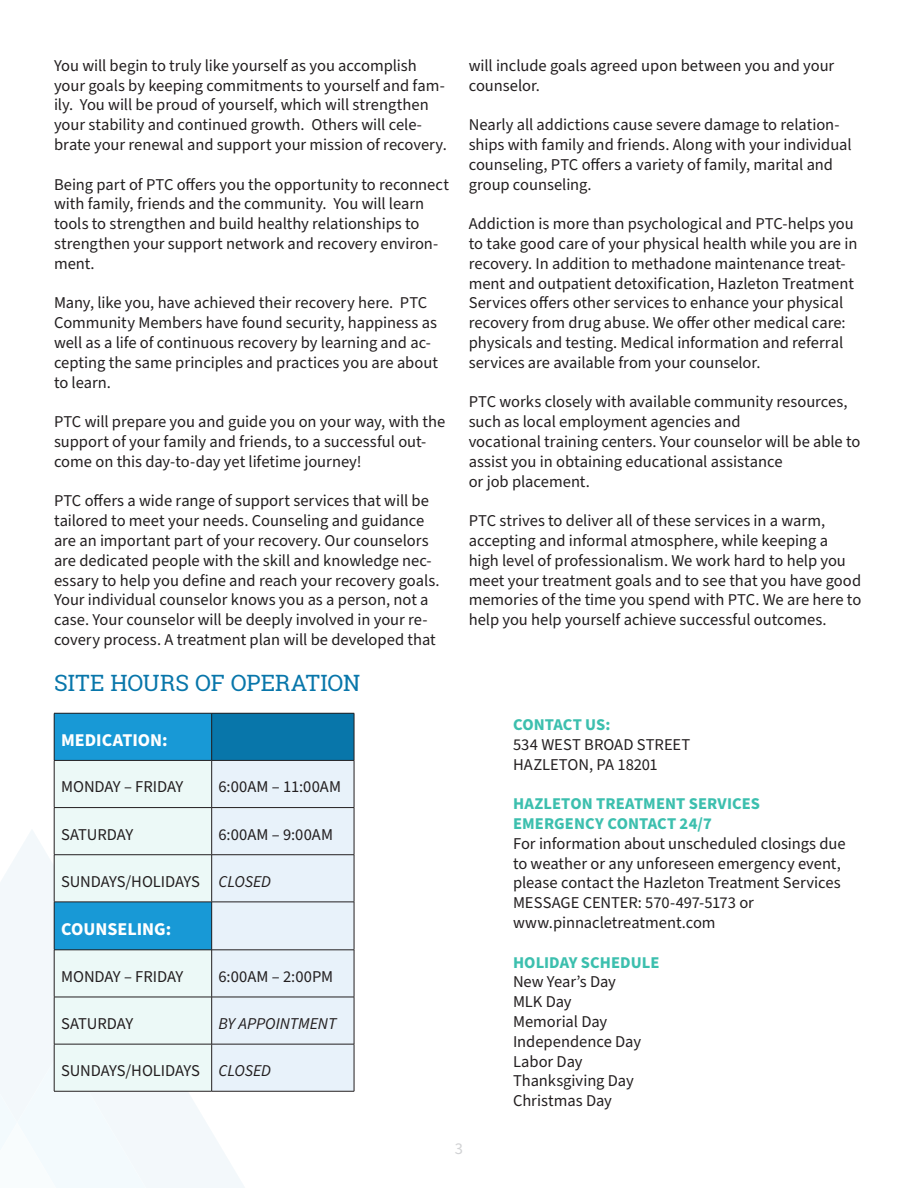
<style>
.page{position:relative;width:918px;height:1188px;background:#fff}
.page>*{position:absolute;margin:0;border:0;box-sizing:border-box;transform-origin:0 0}
.t1{font:22.5px "Roboto Slab";letter-spacing:-.005em;color:#0876aa}
.t2{font:700 18px "Source Sans Pro";color:#fff}
.t3{font:16.5px/19.8px "Source Sans Pro";letter-spacing:-.005em;color:#231f20}
.t4{font:700 16.5px "Source Sans Pro";letter-spacing:.005em;color:#3cbfae}
.t5{font:italic 16.5px "Source Sans Pro";letter-spacing:-.005em;color:#231f20}
.t6{font:16.5px "Source Sans Pro";color:#d1d2d4}
</style>
<div class="page">
<svg style="left:0;top:829px;width:245px;height:359px;fill:#f3f8fb"></svg>
<div style="left:0;top:988px;width:152px;height:200px;background:#f3fafd"></div>
<div style="left:54px;top:713px;width:158px;height:47px;background:#1899d6"></div>
<div style="left:212px;top:713px;width:142px;height:47px;background:#0876aa"></div>
<div style="left:55px;top:761px;width:156px;height:330px;background:#ecf9f7"></div>
<div style="left:212px;top:761px;width:142px;height:330px;background:#e8f2fa"></div>
<div style="left:54px;top:902px;width:158px;height:48px;background:#1899d6"></div>
<hr style="left:54px;top:713px;width:158px;height:1px;background:#231f20">
<hr style="left:54px;top:713px;width:1px;height:47px;background:#231f20">
<hr style="left:212px;top:713px;width:142px;height:1px;background:#231f20">
<hr style="left:211px;top:713px;width:1px;height:47px;background:#231f20">
<hr style="left:354px;top:713px;width:1px;height:47px;background:#231f20">
<hr style="left:54px;top:760px;width:158px;height:1px;background:#231f20">
<hr style="left:54px;top:761px;width:1px;height:46px;background:#231f20">
<hr style="left:212px;top:760px;width:142px;height:1px;background:#231f20">
<hr style="left:211px;top:761px;width:1px;height:46px;background:#231f20">
<hr style="left:354px;top:761px;width:1px;height:46px;background:#231f20">
<hr style="left:54px;top:807px;width:158px;height:1px;background:#231f20">
<hr style="left:54px;top:808px;width:1px;height:47px;background:#231f20">
<hr style="left:212px;top:807px;width:142px;height:1px;background:#231f20">
<hr style="left:211px;top:808px;width:1px;height:47px;background:#231f20">
<hr style="left:354px;top:808px;width:1px;height:47px;background:#231f20">
<hr style="left:54px;top:854px;width:158px;height:1px;background:#231f20">
<hr style="left:54px;top:855px;width:1px;height:47px;background:#231f20">
<hr style="left:212px;top:854px;width:142px;height:1px;background:#231f20">
<hr style="left:211px;top:855px;width:1px;height:47px;background:#231f20">
<hr style="left:354px;top:855px;width:1px;height:47px;background:#231f20">
<hr style="left:212px;top:902px;width:142px;height:1px;background:#231f20">
<hr style="left:211px;top:902px;width:1px;height:48px;background:#231f20">
<hr style="left:354px;top:902px;width:1px;height:48px;background:#231f20">
<hr style="left:54px;top:950px;width:1px;height:47px;background:#231f20">
<hr style="left:212px;top:950px;width:142px;height:1px;background:#231f20">
<hr style="left:211px;top:950px;width:1px;height:47px;background:#231f20">
<hr style="left:354px;top:950px;width:1px;height:47px;background:#231f20">
<hr style="left:54px;top:997px;width:158px;height:1px;background:#231f20">
<hr style="left:54px;top:997px;width:1px;height:47px;background:#231f20">
<hr style="left:212px;top:997px;width:142px;height:1px;background:#231f20">
<hr style="left:211px;top:997px;width:1px;height:47px;background:#231f20">
<hr style="left:354px;top:997px;width:1px;height:47px;background:#231f20">
<hr style="left:54px;top:1044px;width:158px;height:1px;background:#231f20">
<hr style="left:54px;top:1044px;width:1px;height:47px;background:#231f20">
<hr style="left:212px;top:1044px;width:142px;height:1px;background:#231f20">
<hr style="left:211px;top:1044px;width:1px;height:47px;background:#231f20">
<hr style="left:354px;top:1044px;width:1px;height:47px;background:#231f20">
<hr style="left:54px;top:1091px;width:158px;height:1px;background:#231f20">
<hr style="left:212px;top:1091px;width:142px;height:1px;background:#231f20">
<hr style="left:54px;top:902px;width:158px;height:1px;background:#231f20">
<hr style="left:54px;top:902px;width:1px;height:48px;background:#231f20">
<hr style="left:54px;top:950px;width:158px;height:1px;background:#231f20">
<p class="t3" style="left:54px;top:56px;width:394px">You will begin to truly like yourself as you accomplish your goals by keeping commitments to yourself and fam&shy;ily. You will be proud of yourself, which will strengthen your stability and continued growth. Others will cele&shy;brate your renewal and support your mission of recovery.</p>
<p class="t3" style="left:54px;top:175px;width:397px">Being part of PTC offers you the opportunity to reconnect with family, friends and the community. You will learn tools to strengthen and build healthy relationships to strengthen your support network and recovery environ&shy;ment.</p>
<p class="t3" style="left:54px;top:294px;width:385px">Many, like you, have achieved their recovery here. PTC Community Members have found security, happiness as well as a life of continuous recovery by learning and ac&shy;cepting the same principles and practices you are about to learn.</p>
<p class="t3" style="left:54px;top:412px;width:393px">PTC will prepare you and guide you on your way, with the support of your family and friends, to a successful out&shy;come on this day-to-day yet lifetime journey!</p>
<p class="t3" style="left:54px;top:492px;width:387px">PTC offers a wide range of support services that will be tailored to meet your needs. Counseling and guidance are an important part of your recovery. Our counselors are dedicated people with the skill and knowledge nec&shy;essary to help you define and reach your recovery goals.<br>Your individual counselor knows you as a person, not a case. Your counselor will be deeply involved in your re&shy;covery process. A treatment plan will be developed that</p>
<p class="t1" style="left:54px;top:668px;width:308px">SITE HOURS OF OPERATION</p>
<p class="t2" style="left:61px;top:728px;width:108px">MEDICATION:</p>
<p class="t3" style="left:61px;top:778px;width:124px">MONDAY – FRIDAY</p>
<p class="t3" style="left:219px;top:778px;width:124px">6:00AM – 11:00AM</p>
<p class="t3" style="left:61px;top:825px;width:74px">SATURDAY</p>
<p class="t3" style="left:219px;top:825px;width:116px">6:00AM – 9:00AM</p>
<p class="t3" style="left:61px;top:872px;width:141px">SUNDAYS/HOLIDAYS</p>
<p class="t5" style="left:219px;top:870px;width:54px">CLOSED</p>
<p class="t2" style="left:61px;top:917px;width:112px">COUNSELING:</p>
<p class="t3" style="left:61px;top:967px;width:124px">MONDAY – FRIDAY</p>
<p class="t3" style="left:219px;top:967px;width:116px">6:00AM – 2:00PM</p>
<p class="t3" style="left:61px;top:1014px;width:74px">SATURDAY</p>
<p class="t5" style="left:219px;top:1013px;width:119px">BY APPOINTMENT</p>
<p class="t3" style="left:61px;top:1061px;width:141px">SUNDAYS/HOLIDAYS</p>
<p class="t5" style="left:219px;top:1060px;width:54px">CLOSED</p>
<p class="t3" style="left:469px;top:56px;width:367px">will include goals agreed upon between you and your counselor.</p>
<p class="t3" style="left:469px;top:115px;width:384px">Nearly all addictions cause severe damage to relation&shy;ships with family and friends. Along with your individual counseling, PTC offers a variety of family, marital and group counseling.</p>
<p class="t3" style="left:469px;top:214px;width:390px">Addiction is more than psychological and PTC-helps you to take good care of your physical health while you are in recovery. In addition to methadone maintenance treat&shy;ment and outpatient detoxification, Hazleton Treatment Services offers other services to enhance your physical recovery from drug abuse. We offer other medical care: physicals and testing. Medical information and referral services are available from your counselor.</p>
<p class="t3" style="left:469px;top:393px;width:381px">PTC works closely with available community resources, such as local employment agencies and</p>
<p class="t3" style="left:469px;top:432px;width:393px">vocational training centers. Your counselor will be able to assist you in obtaining educational assistance</p>
<p class="t3" style="left:469px;top:472px;width:123px">or job placement.</p>
<p class="t3" style="left:469px;top:511px;width:394px">PTC strives to deliver all of these services in a warm, accepting and informal atmosphere, while keeping a high level of professionalism. We work hard to help you meet your treatment goals and to see that you have good memories of the time you spend with PTC. We are here to help you help yourself achieve successful outcomes.</p>
<p class="t4" style="left:513px;top:713px;width:99px">CONTACT US:</p>
<p class="t3" style="left:513px;top:735px;width:179px">534 WEST BROAD STREET</p>
<p class="t3" style="left:513px;top:755px;width:146px">HAZLETON, PA 18201</p>
<p class="t4" style="left:513px;top:792px;width:249px">HAZLETON TREATMENT SERVICES</p>
<p class="t4" style="left:513px;top:812px;width:200px">EMERGENCY CONTACT 24/7</p>
<p class="t3" style="left:513px;top:834px;width:334px">For information about unscheduled closings due to weather or any unforeseen emergency event, please contact the Hazleton Treatment Services MESSAGE CENTER: 570-497-5173 or</p>
<p class="t3" style="left:513px;top:913px;width:204px">www.pinnacletreatment.com</p>
<p class="t4" style="left:513px;top:951px;width:148px">HOLIDAY SCHEDULE</p>
<p class="t3" style="left:513px;top:973px;width:105px">New Year’s Day</p>
<p class="t3" style="left:513px;top:992px;width:60px">MLK Day</p>
<p class="t3" style="left:513px;top:1012px;width:96px">Memorial Day</p>
<p class="t3" style="left:513px;top:1032px;width:130px">Independence Day</p>
<p class="t3" style="left:513px;top:1052px;width:71px">Labor Day</p>
<p class="t3" style="left:513px;top:1072px;width:122px">Thanksgiving Day</p>
<p class="t3" style="left:513px;top:1091px;width:100px">Christmas Day</p>
<p class="t6" style="left:455px;top:1137px;width:10px">3</p>
</div>
